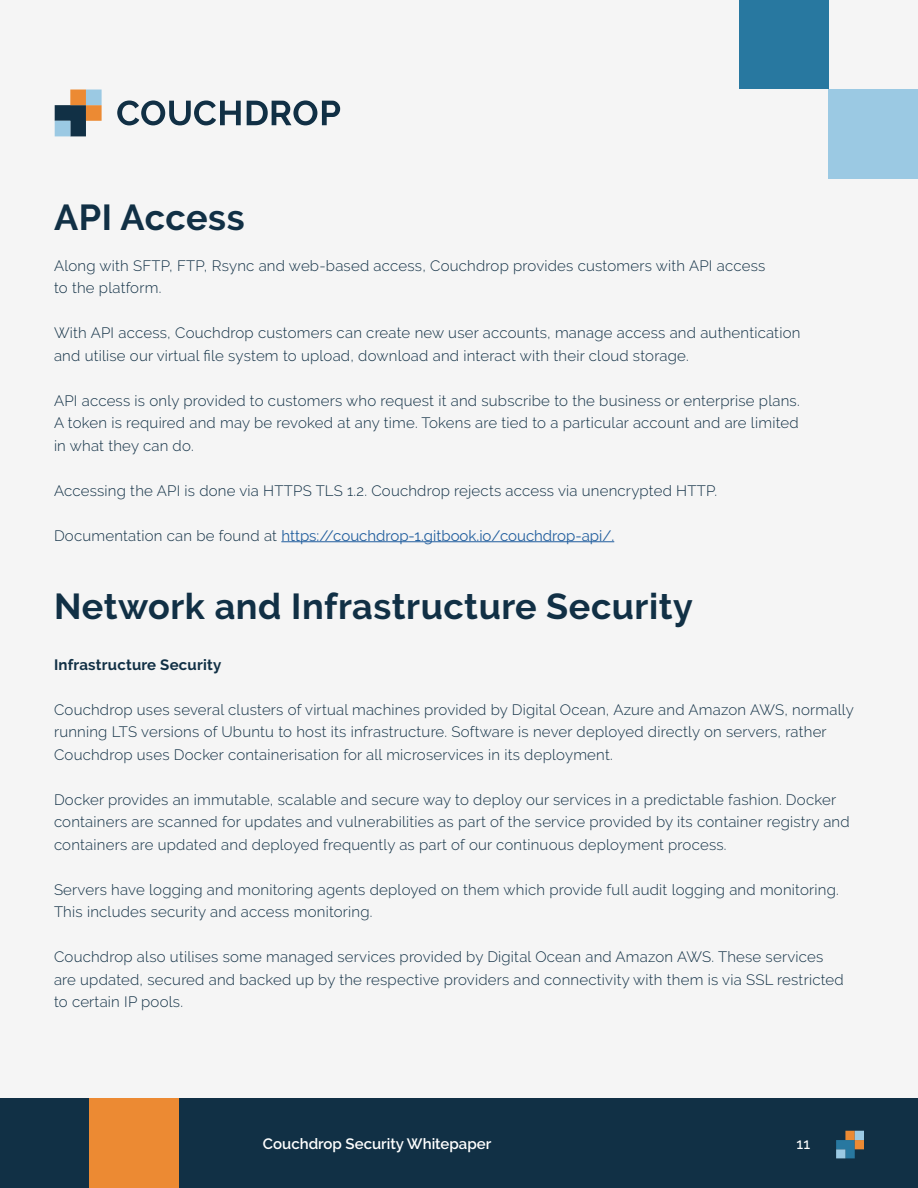
<style>
.page{position:relative;width:918px;height:1188px;background:#f5f5f5}
.page>*{position:absolute;margin:0;border:0;box-sizing:border-box;transform-origin:0 0}
.t1{font:700 36px "Raleway";letter-spacing:.015em;color:#113045}
.t2{font:300 15px/22.5px "Raleway";letter-spacing:.015em;color:#113045}
.t3{font:15px "Raleway";color:#215e9e}
.t4{font:600 15px "Raleway";color:#fff}
.t5{font:700 15px "Raleway";letter-spacing:.015em;color:#113045}
.t6{font:500 15px "Raleway";color:#fff}
.s1{font-weight:300;color:#113045}
</style>
<div class="page">
<div style="left:0;top:1098px;width:918px;height:90px;background:#113045"></div>
<div style="left:89px;top:1098px;width:89px;height:90px;background:#ec8a33"></div>
<svg style="left:836px;top:1131px;width:28px;height:27px"></svg>
<svg style="left:117px;top:100px;width:124px;height:25px"></svg>
<svg style="left:247px;top:100px;width:93px;height:25px"></svg>
<svg style="left:55px;top:90px;width:47px;height:46px"></svg>
<div style="left:829px;top:89px;width:89px;height:90px;background:#9bc9e3"></div>
<div style="left:739px;top:0;width:90px;height:89px;background:#2878a0"></div>
<hr style="left:281px;top:541px;width:333px;height:1px;background:#215e9e">
<h1 class="t1" style="left:54px;top:197px;width:192px">API Access</h1>
<p class="t2" style="left:54px;top:254px;width:713px">Along with SFTP, FTP, Rsync and web-based access, Couchdrop provides customers with API access to the platform.</p>
<p class="t2" style="left:54px;top:322px;width:748px">With API access, Couchdrop customers can create new user accounts, manage access and authentication and utilise our virtual file system to upload, download and interact with their cloud storage.</p>
<p class="t2" style="left:54px;top:389px;width:747px;text-align:justify">API access is only provided to customers who request it and subscribe to the business or enterprise plans.<br>A token is required and may be revoked at any time. Tokens are tied to a particular account and are limited in what they can do.</p>
<p class="t2" style="left:54px;top:479px;width:665px">Accessing the API is done via HTTPS TLS 1.2. Couchdrop rejects access via unencrypted HTTP.</p>
<p class="t3" style="left:54px;top:527px;width:562px"><span class="s1">Documentation can be found at</span> https://couchdrop-1.gitbook.io/couchdrop-api/.</p>
<h1 class="t1" style="left:54px;top:586px;width:640px">Network and Infrastructure Security</h1>
<p class="t5" style="left:54px;top:656px;width:169px">Infrastructure Security</p>
<p class="t2" style="left:54px;top:698px;width:801px">Couchdrop uses several clusters of virtual machines provided by Digital Ocean, Azure and Amazon AWS, normally running LTS versions of Ubuntu to host its infrastructure. Software is never deployed directly on servers, rather<br>Couchdrop uses Docker containerisation for all microservices in its deployment.</p>
<p class="t2" style="left:54px;top:788px;width:797px">Docker provides an immutable, scalable and secure way to deploy our services in a predictable fashion. Docker containers are scanned for updates and vulnerabilities as part of the service provided by its container registry and containers are updated and deployed frequently as part of our continuous deployment process.</p>
<p class="t2" style="left:54px;top:878px;width:786px">Servers have logging and monitoring agents deployed on them which provide full audit logging and monitoring.<br>This includes security and access monitoring.</p>
<p class="t2" style="left:54px;top:946px;width:791px">Couchdrop also utilises some managed services provided by Digital Ocean and Amazon AWS. These services are updated, secured and backed up by the respective providers and connectivity with them is via SSL restricted to certain IP pools.</p>
<p class="t4" style="left:263px;top:1135px;width:230px">Couchdrop Security Whitepaper</p>
<p class="t6" style="left:796px;top:1135px;width:15px">11</p>
</div>
